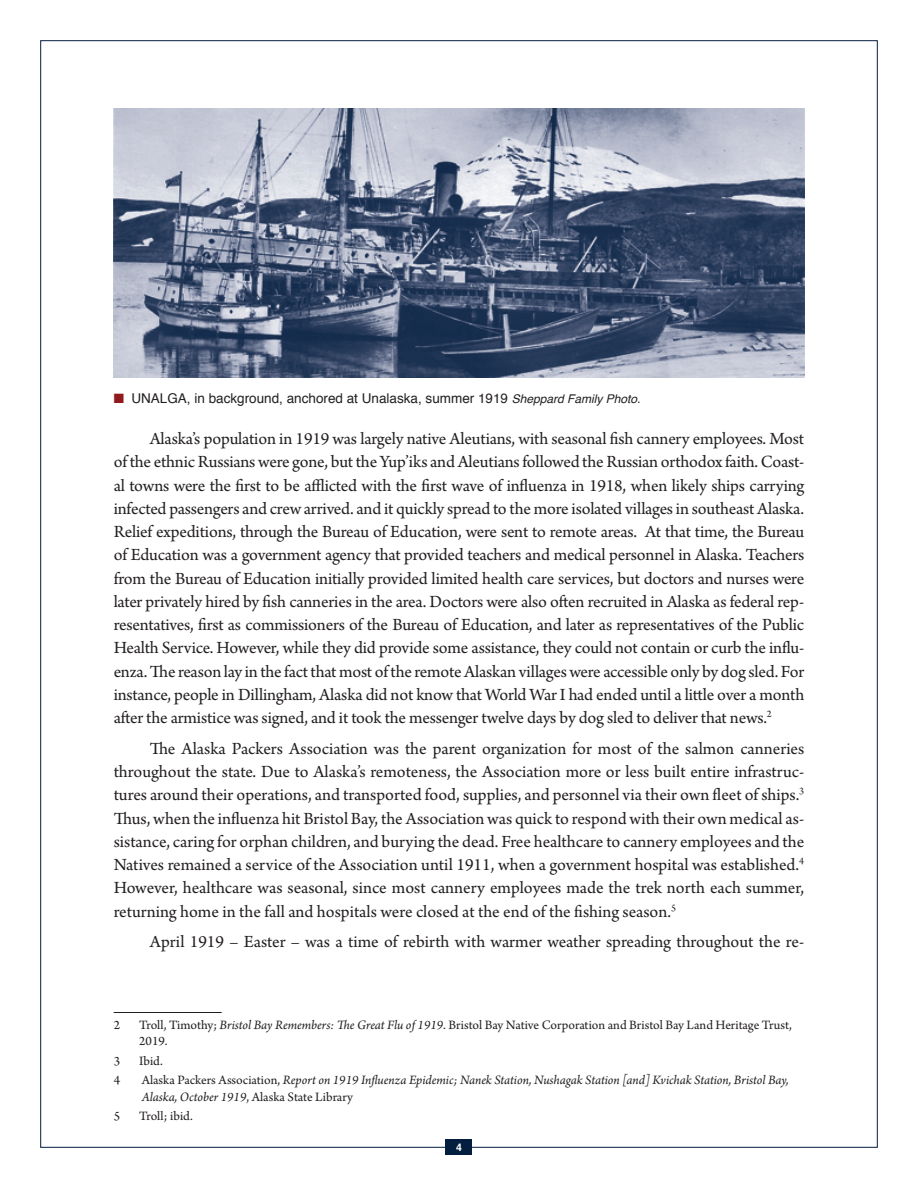
<style>
.page{position:relative;width:918px;height:1188px;background:#fff}
.page>*{position:absolute;margin:0;border:0;box-sizing:border-box;transform-origin:0 0}
.body_12{font:18px/23.2px "Arno Pro";letter-spacing:-.005em;color:#231f20;text-align:justify}
.footnote{font:italic 13.5px/16.5px "Arno Pro";letter-spacing:-.005em;color:#231f20}
.footnote-2{font:13.5px/16.5px "Arno Pro";letter-spacing:-.005em;color:#231f20}
.Caption{font:13.5px "Helvetica";color:#231f20}
.t1{font:700 10.5px "Helvetica";color:#fff}
.s1{color:#90191c}
.s2{font-style:italic;font-size:12px}
.s3{font-style:italic}
.s4{font-style:normal}
</style>
<div class="page">
<div style="left:446px;top:1139px;width:26px;height:16px;background:#041e40"></div>
<hr style="left:114px;top:1012px;width:108px;height:1px;background:#231f20">
<img style="left:114px;top:108px;width:690px;height:270px">
<p class="Caption" style="left:114px;top:388px;width:528px"><span class="s1">■</span> UNALGA, in background, anchored at Unalaska, summer 1919 <span class="s2">Sheppard Family Photo.</span></p>
<p class="body_12" style="left:114px;top:428px;width:692px;text-indent:36px">Alaska’s population in 1919 was largely native Aleutians, with seasonal fish cannery employees. Most of the ethnic Russians were gone, but the Yup’iks and Aleutians followed the Russian orthodox faith. Coast&shy;al towns were the first to be afflicted with the first wave of influenza in 1918, when likely ships carrying infected passengers and crew arrived. and it quickly spread to the more isolated villages in southeast Alaska.<br>Relief expeditions, through the Bureau of Education, were sent to remote areas. At that time, the Bureau of Education was a government agency that provided teachers and medical personnel in Alaska. Teachers from the Bureau of Education initially provided limited health care services, but doctors and nurses were later privately hired by fish canneries in the area. Doctors were also often recruited in Alaska as federal rep&shy;resentatives, first as commissioners of the Bureau of Education, and later as representatives of the Public Health Service. However, while they did provide some assistance, they could not contain or curb the influ&shy;enza. The reason lay in the fact that most of the remote Alaskan villages were accessible only by dog sled. For instance, people in Dillingham, Alaska did not know that World War I had ended until a little over a month after the armistice was signed, and it took the messenger twelve days by dog sled to deliver that news.<sup>2</sup></p>
<p class="body_12" style="left:114px;top:738px;width:692px;text-indent:36px">The Alaska Packers Association was the parent organization for most of the salmon canneries throughout the state. Due to Alaska’s remoteness, the Association more or less built entire infrastruc&shy;tures around their operations, and transported food, supplies, and personnel via their own fleet of ships.<sup>3<br></sup>Thus, when the influenza hit Bristol Bay, the Association was quick to respond with their own medical as&shy;sistance, caring for orphan children, and burying the dead. Free healthcare to cannery employees and the Natives remained a service of the Association until 1911, when a government hospital was established.<sup>4<br></sup>However, healthcare was seasonal, since most cannery employees made the trek north each summer, returning home in the fall and hospitals were closed at the end of the fishing season.<sup>5</sup></p>
<p class="body_12" style="left:150px;top:931px;width:656px">April 1919 – Easter – was a time of rebirth with warmer weather spreading throughout the re-</p>
<p class="footnote-2" style="left:114px;top:1017px;width:8px">2</p>
<p class="footnote-2" style="left:139px;top:1017px;width:654px">Troll, Timothy; <span class="s3">Bristol Bay Remembers: The Great Flu of 1919</span>. Bristol Bay Native Corporation and Bristol Bay Land Heritage Trust,<br>2019.</p>
<p class="footnote-2" style="left:114px;top:1053px;width:8px">3</p>
<p class="footnote-2" style="left:139px;top:1053px;width:25px">Ibid.</p>
<p class="footnote-2" style="left:114px;top:1073px;width:8px">4</p>
<p class="footnote" style="left:142px;top:1073px;width:648px"><span class="s4">Alaska Packers Association,</span> Report on 1919 Influenza Epidemic; Nanek Station, Nushagak Station [and] Kvichak Station, Bristol Bay,<br>Alaska, October 1919<span class="s4">, Alaska State Library</span></p>
<p class="footnote-2" style="left:114px;top:1109px;width:8px">5</p>
<p class="footnote-2" style="left:139px;top:1109px;width:55px">Troll; ibid.</p>
<p class="t1" style="left:456px;top:1139px;width:7px">4</p>
</div>
